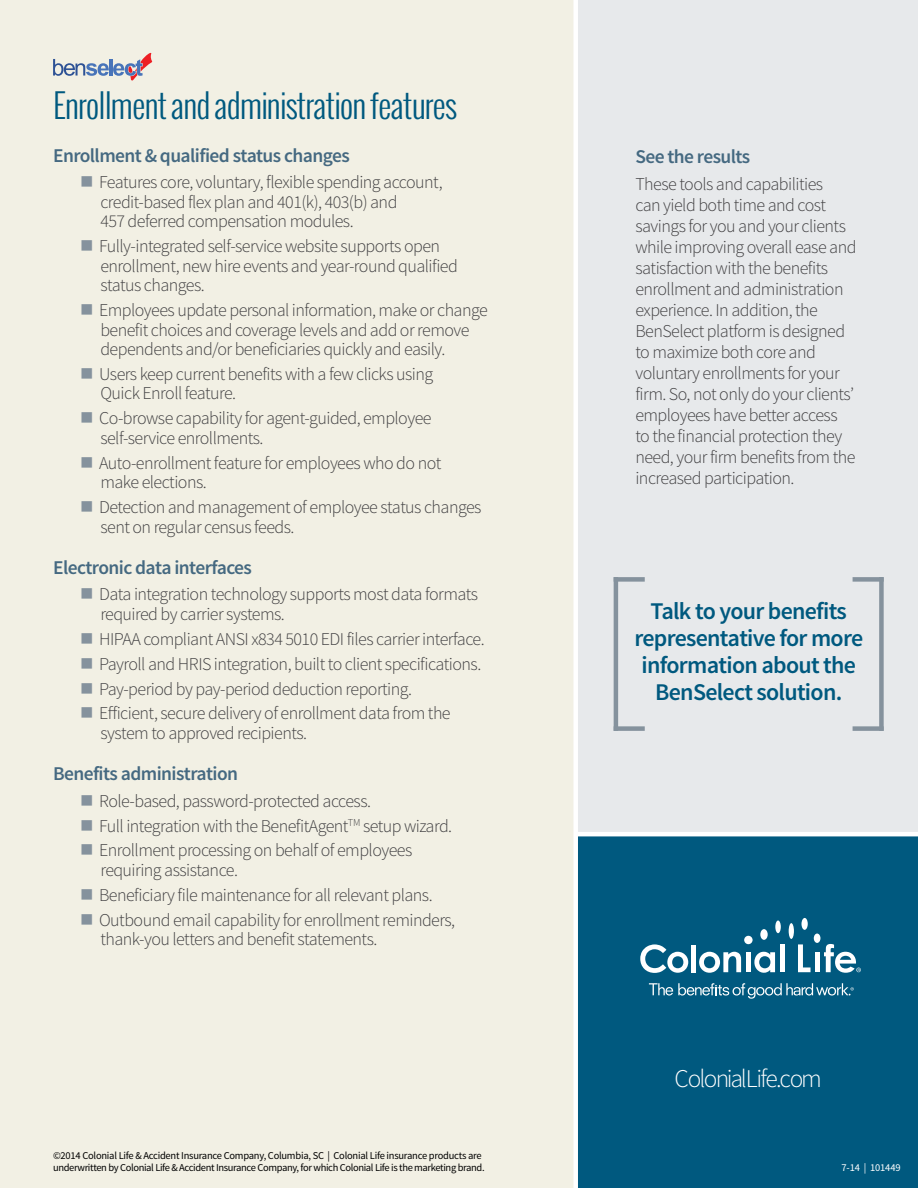
<style>
.page{position:relative;width:918px;height:1188px;background:#fff}
.page>*{position:absolute;margin:0;border:0;box-sizing:border-box;transform-origin:0 0}
.t1{font:300 33px "Oswald";letter-spacing:-.03em;color:#00597f}
.t2{font:300 25.5px "Source Sans Pro";letter-spacing:-.07em;color:#fff}
.t3{font:600 24px/27px "Source Sans Pro";letter-spacing:-.03em;color:#00597f;text-align:center}
.t4{font:600 19.5px "Source Sans Pro";letter-spacing:-.03em;color:#456981}
.t5{font:300 18px/21px "Source Sans Pro";letter-spacing:-.03em;color:#414042}
.t6{font:10.5px/12px "Source Sans Pro";letter-spacing:-.035em;color:#000}
.t7{font:10.5px "Source Sans Pro";letter-spacing:-.015em;color:#fff}
</style>
<div class="page">
<div style="left:576px;top:0;width:342px;height:1188px;background:#e7e9eb"></div>
<div style="left:0;top:0;width:573px;height:1188px;background:#f2f0e4"></div>
<div style="left:576px;top:835px;width:342px;height:353px;background:#00597f"></div>
<svg style="left:640px;top:944px;width:48px;height:29px"></svg>
<div style="left:691px;top:945px;width:5px;height:27px;background:#fff"></div>
<svg style="left:699px;top:952px;width:42px;height:21px"></svg>
<div style="left:746px;top:952px;width:5px;height:20px;background:#fff"></div>
<svg style="left:754px;top:952px;width:21px;height:21px"></svg>
<div style="left:780px;top:944px;width:5px;height:28px;background:#fff"></div>
<svg style="left:798px;top:944px;width:13px;height:28px"></svg>
<div style="left:814px;top:934px;width:6px;height:9px;background:#fff;border-radius:50%"></div>
<div style="left:789px;top:923px;width:5px;height:16px;background:#fff;border-radius:50%"></div>
<div style="left:744px;top:936px;width:9px;height:8px;background:#fff;border-radius:50%"></div>
<div style="left:760px;top:929px;width:8px;height:11px;background:#fff;border-radius:50%"></div>
<div style="left:801px;top:918px;width:7px;height:12px;background:#fff;border-radius:50%"></div>
<div style="left:775px;top:921px;width:6px;height:12px;background:#fff;border-radius:50%"></div>
<div style="left:815px;top:952px;width:5px;height:20px;background:#fff"></div>
<svg style="left:824px;top:944px;width:37px;height:29px"></svg>
<svg style="left:649px;top:983px;width:205px;height:16px"></svg>
<svg style="left:53px;top:53px;width:99px;height:28px"></svg>
<div style="left:573px;top:0;width:5px;height:1188px;background:#fff"></div>
<hr style="left:614px;top:577px;width:4px;height:154px;background:#85929d">
<div style="left:614px;top:577px;width:31px;height:5px;background:#85929d"></div>
<div style="left:614px;top:726px;width:31px;height:5px;background:#85929d"></div>
<div style="left:879px;top:577px;width:5px;height:154px;background:#85929d"></div>
<div style="left:853px;top:726px;width:31px;height:5px;background:#85929d"></div>
<div style="left:853px;top:577px;width:31px;height:5px;background:#85929d"></div>
<hr style="left:577px;top:832px;width:341px;height:4px;background:#fff">
<h1 class="t1" style="left:53px;top:83px;width:406px">Enrollment and administration features</h1>
<p class="t4" style="left:53px;top:143px;width:298px">Enrollment &amp; qualified status changes</p>
<p class="t5" style="left:99px;top:173px;width:345px;line-height:19.5px">Features core, voluntary, flexible spending account, credit-based flex plan and 401(k), 403(b) and<br>457 deferred compensation modules.</p>
<p class="t5" style="left:99px;top:237px;width:360px;line-height:19.5px">Fully-integrated self-service website supports open enrollment, new hire events and year-round qualified status changes.</p>
<p class="t5" style="left:99px;top:300px;width:390px;line-height:19.5px">Employees update personal information, make or change benefit choices and coverage levels and add or remove dependents and/or beneficiaries quickly and easily.</p>
<p class="t5" style="left:99px;top:364px;width:336px;line-height:19.5px">Users keep current benefits with a few clicks using<br>Quick Enroll feature.</p>
<p class="t5" style="left:99px;top:409px;width:334px;line-height:19.5px">Co-browse capability for agent-guided, employee self-service enrollments.</p>
<p class="t5" style="left:99px;top:453px;width:344px;line-height:19.5px">Auto-enrollment feature for employees who do not make elections.</p>
<p class="t5" style="left:99px;top:498px;width:384px;line-height:19.5px">Detection and management of employee status changes sent on regular census feeds.</p>
<p class="t4" style="left:53px;top:555px;width:200px">Electronic data interfaces</p>
<p class="t5" style="left:99px;top:585px;width:381px;line-height:19.5px">Data integration technology supports most data formats required by carrier systems.</p>
<p class="t5" style="left:99px;top:626px;width:387px;line-height:24.9px">HIPAA compliant ANSI x834 5010 EDI files carrier interface.<br>Payroll and HRIS integration, built to client specifications.<br>Pay-period by pay-period deduction reporting.<br>Efficient, secure delivery of enrollment data from the</p>
<p class="t5" style="left:100px;top:723px;width:208px">system to approved recipients.</p>
<p class="t4" style="left:53px;top:762px;width:187px">Benefits administration</p>
<p class="t5" style="left:99px;top:788px;width:355px;line-height:24.9px">Role-based, password-protected access.<br>Full integration with the BenefitAgent<sup>TM</sup> setup wizard.<br>Enrollment processing on behalf of employees</p>
<p class="t5" style="left:99px;top:858px;width:358px;line-height:24.9px">requiring assistance.<br>Beneficiary file maintenance for all relevant plans.<br>Outbound email capability for enrollment reminders,</p>
<p class="t5" style="left:100px;top:929px;width:279px">thank-you letters and benefit statements.</p>
<p class="t6" style="left:53px;top:1149px;width:433px">©2014 Colonial Life &amp; Accident Insurance Company, Columbia, SC | Colonial Life insurance products are underwritten by Colonial Life &amp; Accident Insurance Company, for which Colonial Life is the marketing brand.</p>
<p class="t4" style="left:635px;top:144px;width:116px">See the results</p>
<p class="t5" style="left:635px;top:174px;width:223px">These tools and capabilities<br>can yield both time and cost savings for you and your clients while improving overall ease and satisfaction with the benefits enrollment and administration experience. In addition, the<br>BenSelect platform is designed to maximize both core and voluntary enrollments for your firm. So, not only do your clients’ employees have better access to the financial protection they need, your firm benefits from the increased participation.</p>
<h3 class="t3" style="left:634px;top:598px;width:230px">Talk to your benefits representative for more information about the<br>BenSelect solution.</h3>
<h2 class="t2" style="left:675px;top:1063px;width:149px">ColonialLife.com</h2>
<p class="t7" style="left:842px;top:1161px;width:61px">7-14 | 101449</p>
</div>
